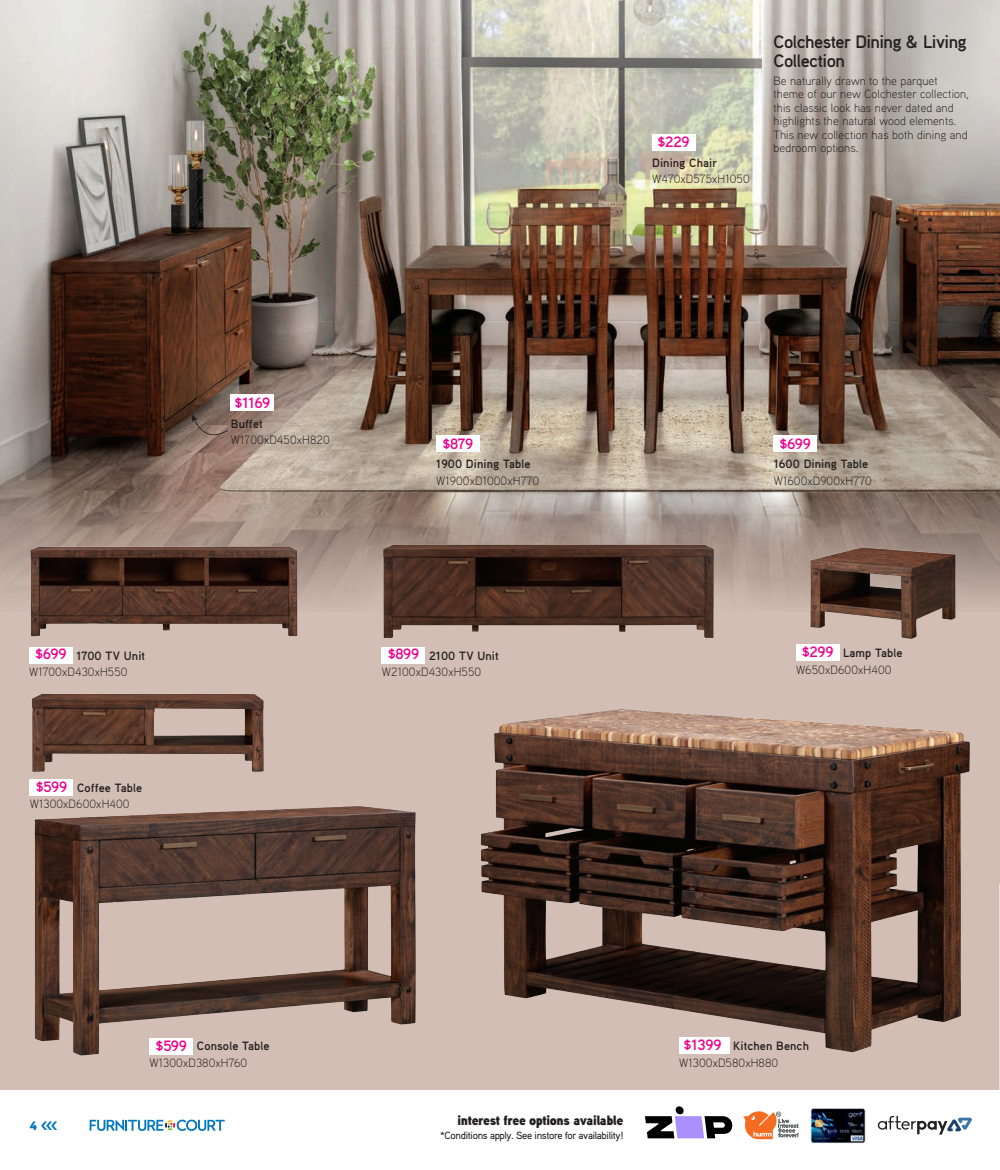
<style>
.page{position:relative;width:1000px;height:1170px;background:#fff}
.page>*{position:absolute;margin:0;border:0;box-sizing:border-box;transform-origin:0 0}
.H1A{font:700 18px/19.5px "Aaux Pro";letter-spacing:-.03em;color:#231f20}
.Name_Price{font:700 15px "Aaux Pro";letter-spacing:-.01em;color:#ed028c}
.t1{font:13.5px "Aaux Pro Ultra";letter-spacing:-.03em;color:#231f20}
.t2{font:12.15px "Aaux Pro Ultra";color:#0076be}
.Range_copy{font:300 12px/13.5px "Aaux Pro";letter-spacing:.01em;color:#231f20}
.Range_copy-2{font:700 12px "Aaux Pro";letter-spacing:.01em;color:#231f20}
.t3{font:500 10.5px "Aaux Pro";letter-spacing:-.03em;color:#231f20}
</style>
<div class="page">
<div style="left:0;top:0;width:999px;height:1089px;background:#d2beb4"></div>
<img style="left:0;top:0;width:999px;height:606px">
<svg style="left:192px;top:414px;width:36px;height:23px"></svg>
<img style="left:34px;top:806px;width:382px;height:250px">
<img style="left:381px;top:533px;width:334px;height:105px">
<img style="left:29px;top:541px;width:272px;height:96px">
<img style="left:32px;top:694px;width:232px;height:78px">
<img style="left:795px;top:533px;width:174px;height:106px">
<img style="left:480px;top:709px;width:490px;height:345px">
<div style="left:149px;top:1038px;width:44px;height:16px;background:#fff"></div>
<div style="left:381px;top:646px;width:44px;height:17px;background:#fff"></div>
<div style="left:29px;top:646px;width:43px;height:17px;background:#fff"></div>
<div style="left:795px;top:644px;width:44px;height:17px;background:#fff"></div>
<div style="left:678px;top:1037px;width:51px;height:16px;background:#fff"></div>
<div style="left:30px;top:779px;width:43px;height:16px;background:#fff"></div>
<div style="left:231px;top:394px;width:43px;height:17px;background:#fff"></div>
<div style="left:436px;top:435px;width:43px;height:17px;background:#fff"></div>
<div style="left:773px;top:435px;width:43px;height:17px;background:#fff"></div>
<div style="left:651px;top:134px;width:44px;height:16px;background:#fff"></div>
<img style="left:810px;top:1108px;width:56px;height:35px">
<svg style="left:743px;top:1111px;width:55px;height:28px"></svg>
<svg style="left:90px;top:1119px;width:135px;height:11px"></svg>
<svg style="left:877px;top:1116px;width:94px;height:18px"></svg>
<svg style="left:645px;top:1106px;width:87px;height:32px"></svg>
<p class="Name_Price" style="left:234px;top:393px;width:37px">$1169</p>
<p class="Range_copy-2" style="left:231px;top:416px;width:33px">Buffet</p>
<p class="Range_copy" style="left:231px;top:432px;width:100px">W1700xD450xH820</p>
<p class="Name_Price" style="left:657px;top:132px;width:34px">$229</p>
<p class="Range_copy-2" style="left:652px;top:155px;width:67px">Dining Chair</p>
<p class="Range_copy" style="left:652px;top:172px;width:99px">W470xD575xH1050</p>
<p class="H1A" style="left:773px;top:31px;width:195px">Colchester Dining &amp; Living<br>Collection</p>
<p class="Range_copy" style="left:773px;top:74px;width:197px">Be naturally drawn to the parquet theme of our new Colchester collection, this classic look has never dated and highlights the natural wood elements.<br>This new collection has both dining and bedroom options.</p>
<p class="Name_Price" style="left:442px;top:434px;width:32px">$879</p>
<p class="Name_Price" style="left:779px;top:434px;width:33px">$699</p>
<p class="Range_copy-2" style="left:436px;top:456px;width:96px">1900 Dining Table</p>
<p class="Range_copy" style="left:436px;top:473px;width:104px">W1900xD1000xH770</p>
<p class="Range_copy-2" style="left:773px;top:456px;width:96px">1600 Dining Table</p>
<p class="Range_copy" style="left:773px;top:473px;width:100px">W1600xD900xH770</p>
<p class="Name_Price" style="left:35px;top:644px;width:33px">$699</p>
<p class="Name_Price" style="left:387px;top:644px;width:33px">$899</p>
<p class="Name_Price" style="left:801px;top:642px;width:33px">$299</p>
<p class="Range_copy-2" style="left:843px;top:645px;width:61px">Lamp Table</p>
<p class="Range_copy" style="left:795px;top:662px;width:97px">W650xD600xH400</p>
<p class="Range_copy-2" style="left:76px;top:647px;width:70px">1700 TV Unit</p>
<p class="Range_copy" style="left:29px;top:664px;width:100px">W1700xD430xH550</p>
<p class="Range_copy-2" style="left:429px;top:647px;width:71px">2100 TV Unit</p>
<p class="Range_copy" style="left:381px;top:664px;width:101px">W2100xD430xH550</p>
<p class="Name_Price" style="left:36px;top:777px;width:33px">$599</p>
<p class="Range_copy-2" style="left:77px;top:780px;width:67px">Coffee Table</p>
<p class="Range_copy" style="left:30px;top:797px;width:101px">W1300xD600xH400</p>
<p class="t2" style="left:30px;top:1117px;width:30px">4 &lt;&lt;&lt;</p>
<p class="Name_Price" style="left:155px;top:1036px;width:33px">$599</p>
<p class="Range_copy-2" style="left:197px;top:1038px;width:74px">Console Table</p>
<p class="Range_copy" style="left:149px;top:1055px;width:99px">W1300xD380xH760</p>
<p class="t1" style="left:457px;top:1111px;width:167px">interest free options available</p>
<p class="t3" style="left:440px;top:1128px;width:185px">*Conditions apply. See instore for availability!</p>
<p class="Name_Price" style="left:683px;top:1035px;width:40px">$1399</p>
<p class="Range_copy-2" style="left:733px;top:1038px;width:77px">Kitchen Bench</p>
<p class="Range_copy" style="left:679px;top:1055px;width:101px">W1300xD580xH880</p>
</div>
